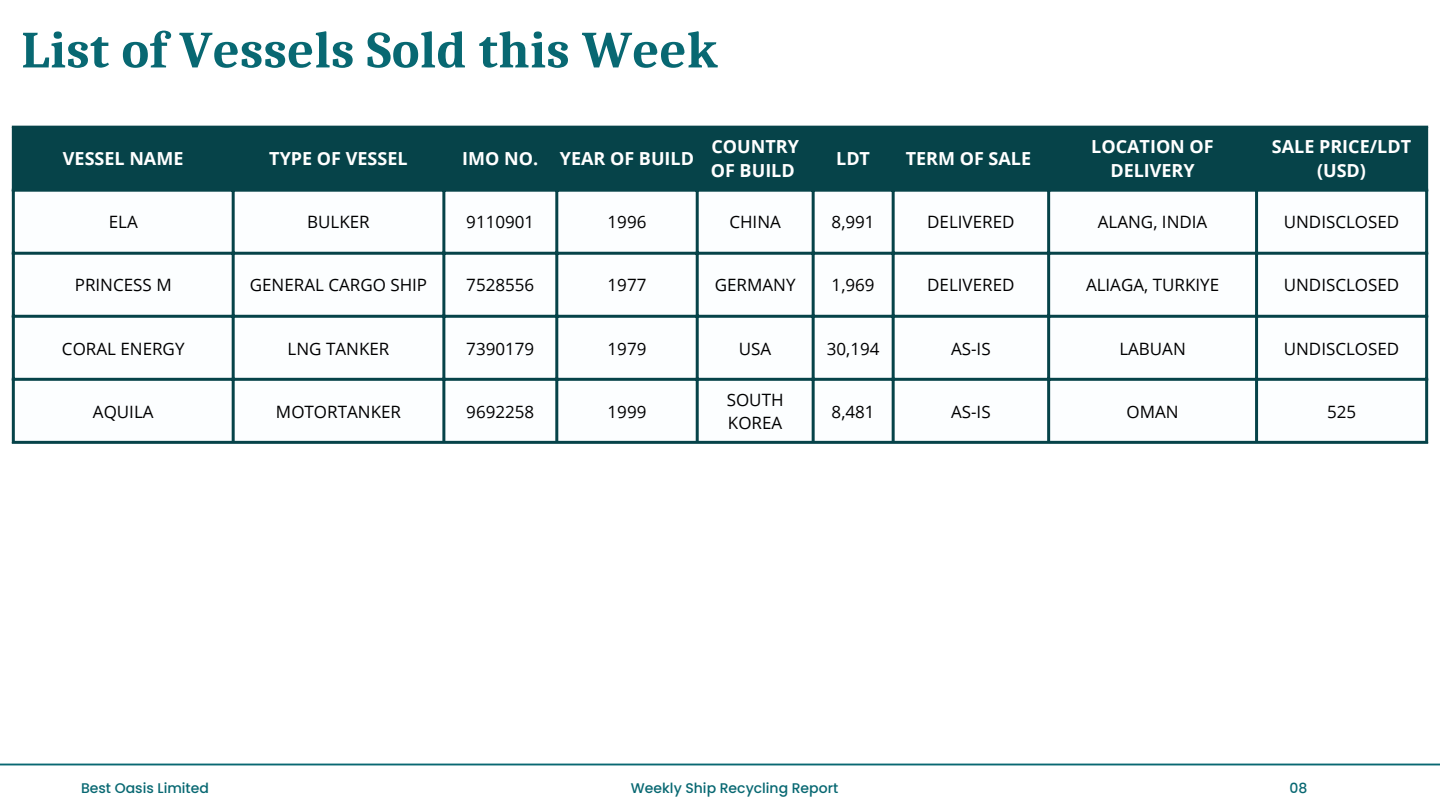
<style>
.page{position:relative;width:1440px;height:810px;background:#fff}
.page>*{position:absolute;margin:0;border:0;box-sizing:border-box;transform-origin:0 0}
.t1{font:700 52px "Caladea";letter-spacing:.01em;color:#086872}
.t2{font:700 18px/24.8px "Open Sans";color:#fff;text-align:center}
.t3{font:17px/23.2px "Open Sans";color:#000}
.t4{font:500 14px "Poppins";color:#086872}
</style>
<div class="page">
<hr style="left:0;top:764px;width:1440px;height:1px;background:#086872">
<div style="left:15px;top:129px;width:1410px;height:60px;background:#064349"></div>
<svg style="left:15px;top:192px;width:1410px;height:249px"></svg>
<hr style="left:12px;top:129px;width:3px;height:312px;background:#064349">
<hr style="left:232px;top:129px;width:3px;height:312px;background:#064349">
<hr style="left:442px;top:129px;width:3px;height:312px;background:#064349">
<hr style="left:555px;top:129px;width:3px;height:312px;background:#064349">
<hr style="left:696px;top:129px;width:3px;height:312px;background:#064349">
<hr style="left:812px;top:129px;width:3px;height:312px;background:#064349">
<hr style="left:892px;top:129px;width:3px;height:312px;background:#064349">
<hr style="left:1047px;top:129px;width:3px;height:312px;background:#064349">
<hr style="left:1255px;top:129px;width:3px;height:312px;background:#064349">
<hr style="left:1425px;top:129px;width:3px;height:312px;background:#064349">
<hr style="left:12px;top:126px;width:1416px;height:3px;background:#064349">
<hr style="left:12px;top:189px;width:1416px;height:3px;background:#064349">
<hr style="left:12px;top:252px;width:1416px;height:3px;background:#064349">
<hr style="left:12px;top:315px;width:1416px;height:3px;background:#064349">
<hr style="left:12px;top:378px;width:1416px;height:3px;background:#064349">
<hr style="left:12px;top:441px;width:1416px;height:3px;background:#064349">
<h1 class="t1" style="left:21px;top:21px;width:698px">List of Vessels Sold this Week</h1>
<p class="t2" style="left:63px;top:146px;width:122px">VESSEL NAME</p>
<p class="t2" style="left:269px;top:146px;width:140px">TYPE OF VESSEL</p>
<p class="t2" style="left:462px;top:146px;width:233px">IMO NO. YEAR OF BUILD</p>
<p class="t2" style="left:711px;top:133px;width:90px;text-align:left">COUNTRY<br>OF BUILD</p>
<p class="t2" style="left:836px;top:146px;width:35px">LDT</p>
<p class="t2" style="left:906px;top:146px;width:127px">TERM OF SALE</p>
<p class="t2" style="left:1091px;top:133px;width:124px">LOCATION OF<br>DELIVERY</p>
<p class="t2" style="left:1272px;top:133px;width:141px">SALE PRICE/LDT (USD)</p>
<p class="t3" style="left:109px;top:210px;width:31px">ELA</p>
<p class="t3" style="left:307px;top:210px;width:64px">BULKER</p>
<p class="t3" style="left:466px;top:210px;width:69px">9110901</p>
<p class="t3" style="left:608px;top:210px;width:40px">1996</p>
<p class="t3" style="left:729px;top:210px;width:53px">CHINA</p>
<p class="t3" style="left:832px;top:210px;width:45px">8,991</p>
<p class="t3" style="left:927px;top:210px;width:89px">DELIVERED</p>
<p class="t3" style="left:1098px;top:210px;width:111px">ALANG, INDIA</p>
<p class="t3" style="left:1284px;top:210px;width:117px">UNDISCLOSED</p>
<p class="t3" style="left:75px;top:273px;width:98px">PRINCESS M</p>
<p class="t3" style="left:250px;top:273px;width:179px">GENERAL CARGO SHIP</p>
<p class="t3" style="left:466px;top:273px;width:69px">7528556</p>
<p class="t3" style="left:608px;top:273px;width:40px">1977</p>
<p class="t3" style="left:715px;top:273px;width:82px">GERMANY</p>
<p class="t3" style="left:832px;top:273px;width:45px">1,969</p>
<p class="t3" style="left:927px;top:273px;width:89px">DELIVERED</p>
<p class="t3" style="left:1086px;top:273px;width:135px">ALIAGA, TURKIYE</p>
<p class="t3" style="left:1284px;top:273px;width:117px">UNDISCLOSED</p>
<p class="t3" style="left:62px;top:336px;width:124px">CORAL ENERGY</p>
<p class="t3" style="left:288px;top:336px;width:103px">LNG TANKER</p>
<p class="t3" style="left:466px;top:336px;width:69px">7390179</p>
<p class="t3" style="left:608px;top:336px;width:40px">1979</p>
<p class="t3" style="left:739px;top:336px;width:34px">USA</p>
<p class="t3" style="left:827px;top:336px;width:54px">30,194</p>
<p class="t3" style="left:951px;top:336px;width:41px">AS-IS</p>
<p class="t3" style="left:1119px;top:336px;width:68px">LABUAN</p>
<p class="t3" style="left:1284px;top:336px;width:117px">UNDISCLOSED</p>
<p class="t3" style="left:93px;top:399px;width:62px">AQUILA</p>
<p class="t3" style="left:276px;top:399px;width:127px">MOTORTANKER</p>
<p class="t3" style="left:466px;top:399px;width:69px">9692258</p>
<p class="t3" style="left:608px;top:399px;width:40px">1999</p>
<p class="t3" style="left:727px;top:387px;width:58px">SOUTH<br>KOREA</p>
<p class="t3" style="left:832px;top:399px;width:45px">8,481</p>
<p class="t3" style="left:951px;top:399px;width:41px">AS-IS</p>
<p class="t3" style="left:1127px;top:399px;width:54px">OMAN</p>
<p class="t3" style="left:1327px;top:399px;width:31px">525</p>
<p class="t4" style="left:81px;top:779px;width:129px">Best Oasis Limited</p>
<p class="t4" style="left:631px;top:779px;width:209px">Weekly Ship Recycling Report</p>
<p class="t4" style="left:1289px;top:779px;width:19px">08</p>
</div>
